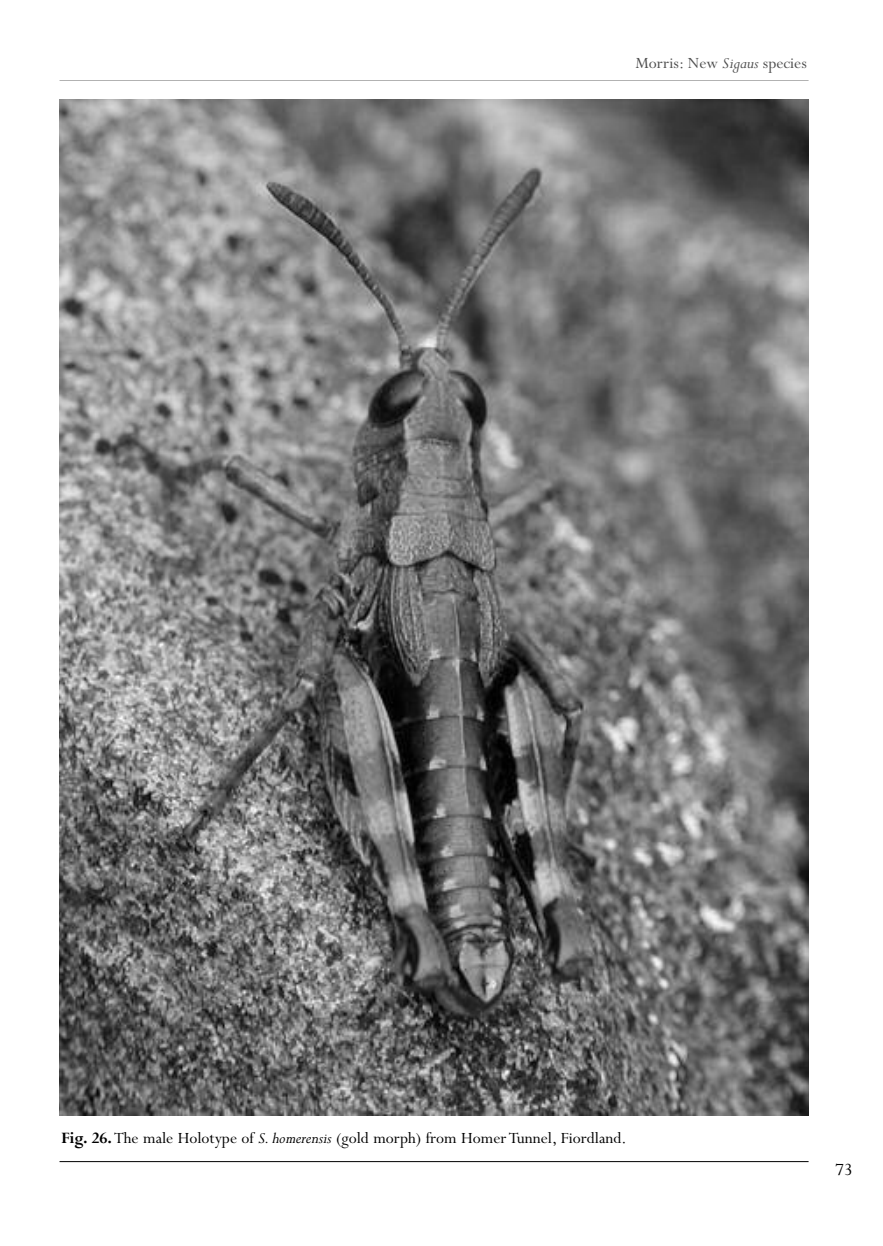
<style>
.page{position:relative;width:883px;height:1246px;background:#fff}
.page>*{position:absolute;margin:0;border:0;box-sizing:border-box;transform-origin:0 0}
.t1{font:19.25px "Perpetua";color:#000}
.t2{font:17.5px "Perpetua";color:#000}
.t3{font:17.5px "Perpetua";color:#4d4d4d}
.s1{font-style:italic}
.s2{font-weight:700}
</style>
<div class="page">
<hr style="left:60px;top:78px;width:749px;height:2px;background:#000">
<div style="left:60px;top:55px;width:749px;height:24px;background:#fff"></div>
<img style="left:60px;top:99px;width:749px;height:1015px">
<hr style="left:60px;top:1160px;width:749px;height:1px;background:#000">
<p class="t3" style="left:635px;top:56px;width:173px">Morris: New <span class="s1">Sigaus</span> species</p>
<p class="t2" style="left:61px;top:1131px;width:567px"><span class="s2">Fig. 26.</span>The male Holotype of <span class="s1">S. homerensis</span> (gold morph) from Homer Tunnel, Fiordland.</p>
<p class="t1" style="left:835px;top:1162px;width:19px">73</p>
</div>
